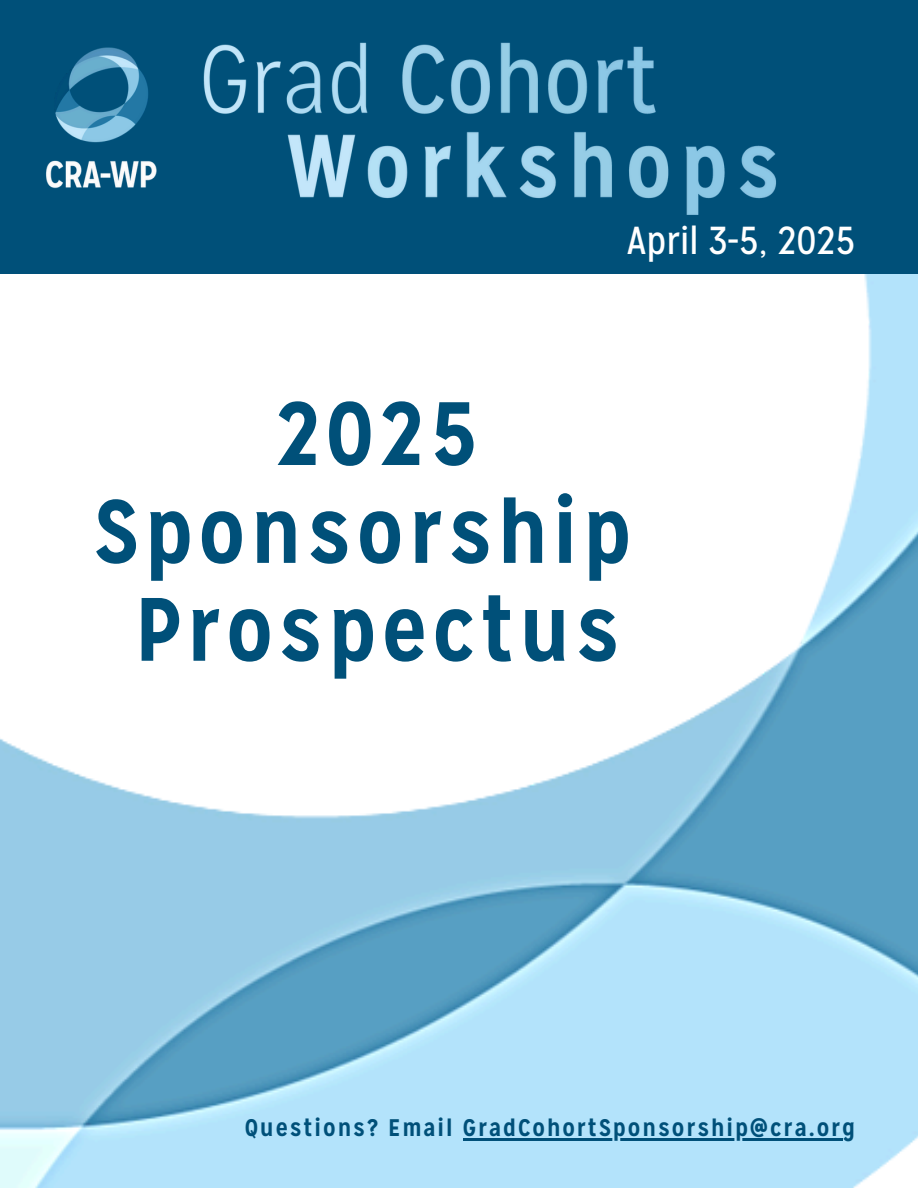
<style>
.page{position:relative;width:918px;height:1188px;background:#fff}
.page>*{position:absolute;margin:0;border:0;box-sizing:border-box;transform-origin:0 0}
.t1{font:700 89.7px/97.8px "Mission Gothic";letter-spacing:.06em;color:#005079;text-align:center}
.t2{font:39px "Mission Gothic";color:#fff}
.t3{font:700 24px "Mission Gothic";letter-spacing:.08em;color:#005079}
</style>
<div class="page">
<img style="left:0;top:273px;width:918px;height:915px">
<div style="left:0;top:0;width:918px;height:273px;background:#005079"></div>
<img style="left:46px;top:42px;width:730px;height:173px">
<hr style="left:463px;top:1138px;width:379px;height:3px;background:#005079">
<h1 class="t2" style="left:627px;top:215px;width:230px">April 3-5, 2025</h1>
<p class="t1" style="left:94px;top:384px;width:539px">2025<br>Sponsorship<br>Prospectus</p>
<p class="t3" style="left:245px;top:1112px;width:612px">Questions? Email GradCohortSponsorship@cra.org</p>
</div>
